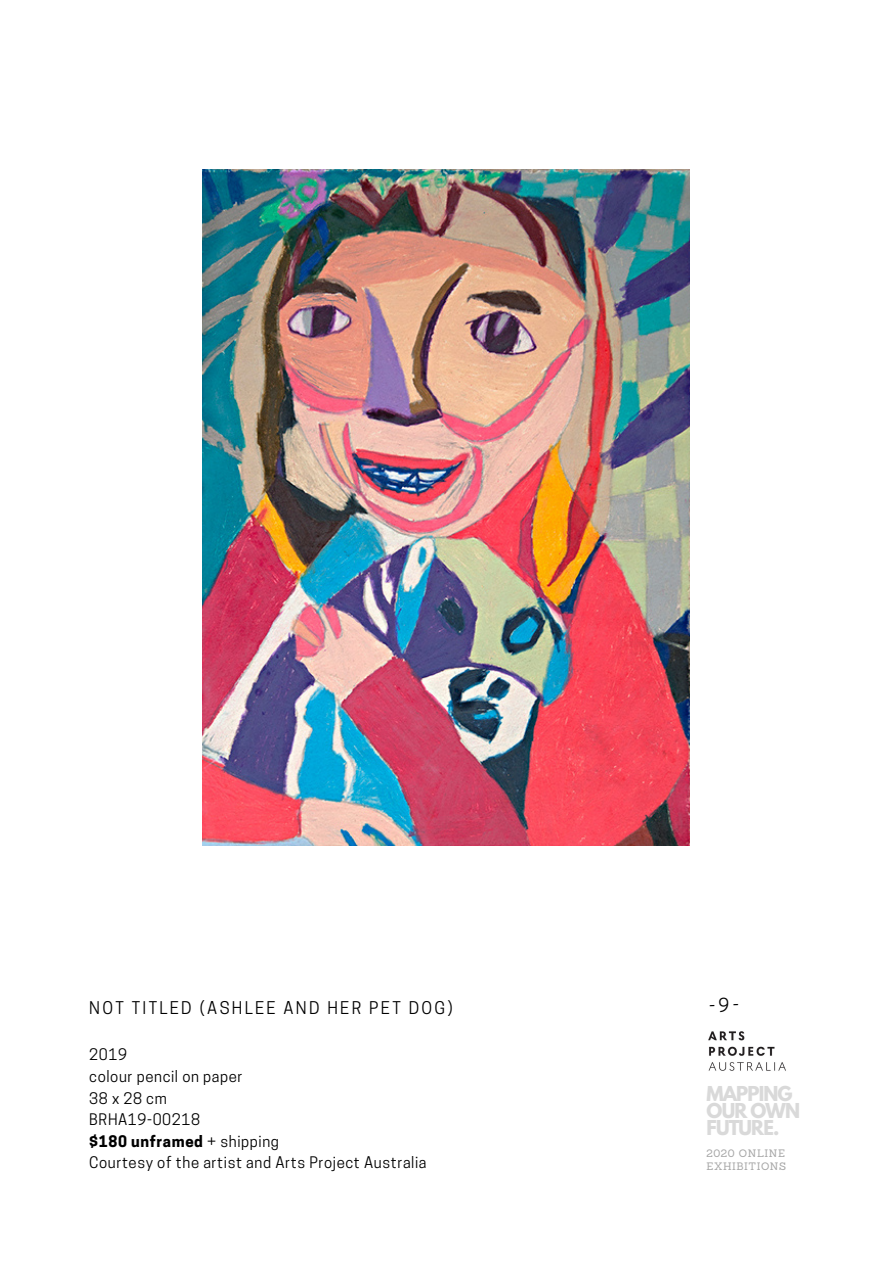
<style>
.page{position:relative;width:893px;height:1264px;background:#fff}
.page>*{position:absolute;margin:0;border:0;box-sizing:border-box;transform-origin:0 0}
.t1{font:700 18.15px/17px "League Spartan";letter-spacing:-.05em;color:#d9d9d9}
.t2{font:16.5px "Cooper Hewitt";letter-spacing:.14em;color:#000}
.t3{font:15px "Cooper Hewitt";letter-spacing:.04em;color:#000}
.t4{font:700 15px "Cooper Hewitt";letter-spacing:.04em;color:#000}
.t5{font:15px "Cooper Hewitt";letter-spacing:.16em;color:#000}
.t6{font:10.5px/13.5px "Sanchez";letter-spacing:.05em;color:#a6a6a6}
.s1{font-weight:400}
</style>
<div class="page">
<img style="left:708px;top:1031px;width:78px;height:40px">
<img style="left:203px;top:169px;width:486px;height:676px">
<p class="t2" style="left:89px;top:1001px;width:365px">NOT TITLED (ASHLEE AND HER PET DOG)</p>
<p class="t3" style="left:89px;top:1049px;width:39px">2019</p>
<p class="t3" style="left:89px;top:1070px;width:155px">colour pencil on paper</p>
<p class="t5" style="left:89px;top:1092px;width:79px">38x28cm</p>
<p class="t3" style="left:89px;top:1113px;width:112px">BRHA19-00218</p>
<p class="t4" style="left:89px;top:1135px;width:191px">$180 unframed <span class="s1">+ shipping</span></p>
<p class="t3" style="left:89px;top:1156px;width:339px">Courtesy of the artist and Arts Project Australia</p>
<p class="t1" style="left:706px;top:1087px;width:95px">MAPPING<br>OUR OWN</p>
<p class="t1" style="left:706px;top:1121px;width:74px">FUTURE.</p>
<p class="t6" style="left:706px;top:1146px;width:81px">2020 ONLINE<br>EXHIBITIONS</p>
</div>
